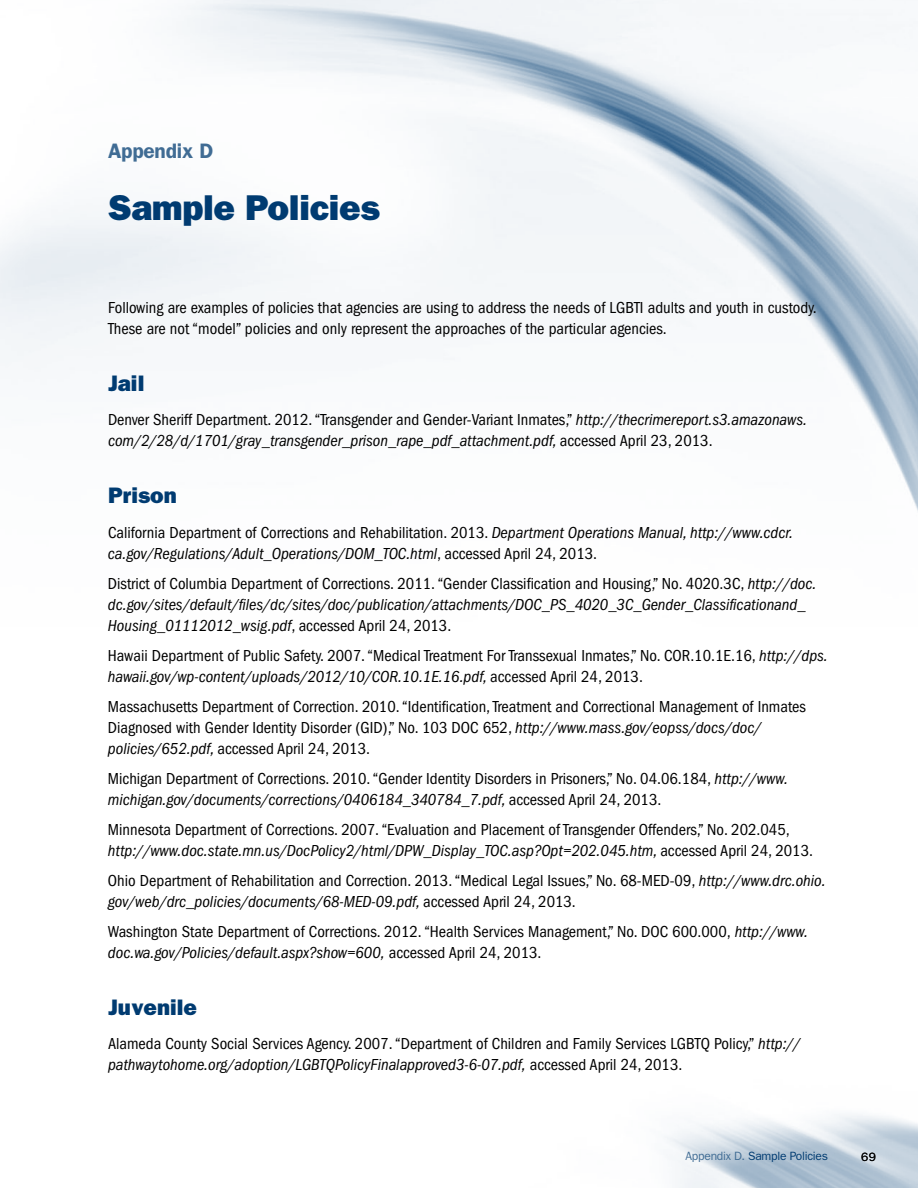
<style>
.page{position:relative;width:918px;height:1188px;background:#fff}
.page>*{position:absolute;margin:0;border:0;box-sizing:border-box;transform-origin:0 0}
.t1{font:36px "ITC Franklin Gothic Std Hvy";letter-spacing:-.01em;color:#003b71}
.t2{font:22.5px "ITC Franklin Gothic Std Hvy";color:#003b71}
.t3{font:600 21px "ITC Franklin Gothic Std";letter-spacing:-.01em;color:#406c94}
.t4{font:condensed 16.5px/21px "ITC Franklin Gothic Std";color:#000}
.t5{font:italic condensed 16.5px/21px "ITC Franklin Gothic Std";color:#000}
.t6{font:12px "ITC Franklin Gothic Std";letter-spacing:-.02em;color:#003b71}
.t7{font:12px "ITC Franklin Gothic Std";color:#000}
.s1{font-style:normal}
.s2{font-style:italic}
.s3{color:#406c94}
</style>
<div class="page">
<img style="left:0;top:0;width:918px;height:511px">
<p class="t3" style="left:108px;top:139px;width:107px">Appendix D</p>
<p class="t1" style="left:108px;top:186px;width:273px">Sample Policies</p>
<p class="t4" style="left:108px;top:297px;width:710px">Following are examples of policies that agencies are using to address the needs of LGBTI adults and youth in custody.<br>These are not “model” policies and only represent the approaches of the particular agencies.</p>
<p class="t2" style="left:108px;top:370px;width:38px">Jail</p>
<p class="t5" style="left:108px;top:409px;width:701px"><span class="s1">Denver Sheriff Department. 2012. “Transgender and Gender-Variant Inmates,”</span> http://thecrimereport.s3.amazonaws. com/2/28/d/1701/gray_transgender_prison_rape_pdf_attachment.pdf, <span class="s1">accessed April 23, 2013.</span></p>
<p class="t2" style="left:108px;top:482px;width:70px">Prison</p>
<p class="t5" style="left:108px;top:522px;width:687px"><span class="s1">California Department of Corrections and Rehabilitation. 2013.</span> Department Operations Manual, http://www.cdcr. ca.gov/Regulations/Adult_Operations/DOM_TOC.html<span class="s1">, accessed April 24, 2013.</span></p>
<p class="t5" style="left:108px;top:573px;width:710px"><span class="s1">District of Columbia Department of Corrections. 2011. “Gender Classification and Housing,” No. 4020.3C,</span> http://doc. dc.gov/sites/default/files/dc/sites/doc/publication/attachments/DOC_PS_4020_3C_Gender_Classificationand_<br>Housing_01112012_wsig.pdf<span class="s1">, accessed April 24, 2013.</span></p>
<p class="t4" style="left:108px;top:645px;width:721px">Hawaii Department of Public Safety. 2007. “Medical Treatment For Transsexual Inmates,” No. COR.10.1E.16, <span class="s2">http://dps. hawaii.gov/wp-content/uploads/2012/10/COR.10.1E.16.pdf,</span> accessed April 24, 2013.</p>
<p class="t4" style="left:108px;top:696px;width:700px">Massachusetts Department of Correction. 2010. “Identification, Treatment and Correctional Management of Inmates<br>Diagnosed with Gender Identity Disorder (GID),” No. 103 DOC 652, <span class="s2">http://www.mass.gov/eopss/docs/doc/ policies/652.pdf,</span> accessed April 24, 2013.</p>
<p class="t4" style="left:108px;top:768px;width:681px">Michigan Department of Corrections. 2010. “Gender Identity Disorders in Prisoners,” No. 04.06.184, <span class="s2">http://www. michigan.gov/documents/corrections/0406184_340784_7.pdf,</span> accessed April 24, 2013.</p>
<p class="t4" style="left:108px;top:819px;width:707px">Minnesota Department of Corrections. 2007. “Evaluation and Placement of Transgender Offenders,” No. 202.045, <span class="s2">http://www.doc.state.mn.us/DocPolicy2/html/DPW_Display_TOC.asp?Opt=202.045.htm,</span> accessed April 24, 2013.</p>
<p class="t4" style="left:108px;top:870px;width:719px">Ohio Department of Rehabilitation and Correction. 2013. “Medical Legal Issues,” No. 68-MED-09, <span class="s2">http://www.drc.ohio. gov/web/drc_policies/documents/68-MED-09.pdf,</span> accessed April 24, 2013.</p>
<p class="t4" style="left:108px;top:921px;width:702px">Washington State Department of Corrections. 2012. “Health Services Management,” No. DOC 600.000, <span class="s2">http://www. doc.wa.gov/Policies/default.aspx?show=600,</span> accessed April 24, 2013.</p>
<p class="t2" style="left:108px;top:994px;width:91px">Juvenile</p>
<p class="t4" style="left:108px;top:1033px;width:694px">Alameda County Social Services Agency. 2007. “Department of Children and Family Services LGBTQ Policy,” <span class="s2">http:// pathwaytohome.org/adoption/LGBTQPolicyFinalapproved3-6-07.pdf,</span> accessed April 24, 2013.</p>
<p class="t6" style="left:686px;top:1149px;width:144px"><span class="s3">Appendix D.</span> Sample Policies</p>
<p class="t7" style="left:861px;top:1150px;width:16px">69</p>
</div>
